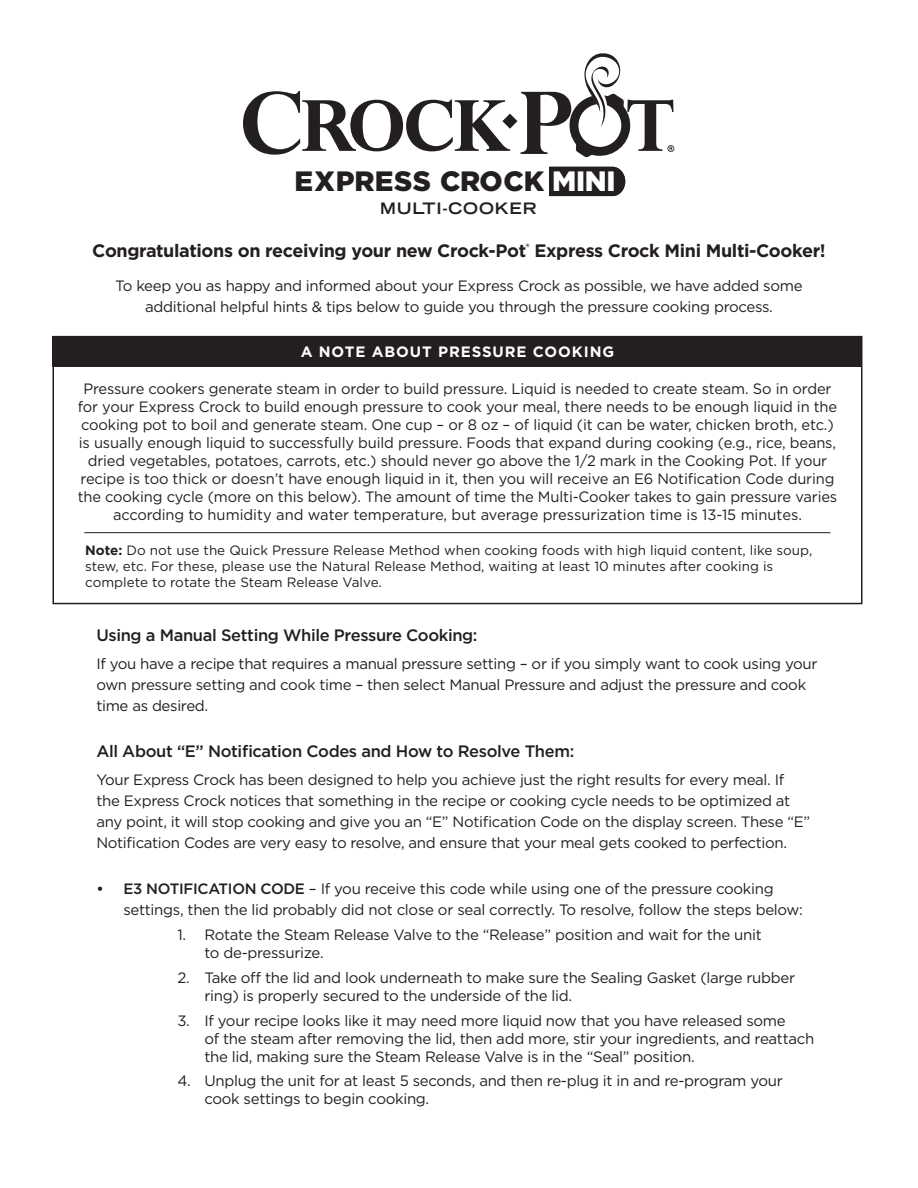
<style>
.page{position:relative;width:918px;height:1188px;background:#fff}
.page>*{position:absolute;margin:0;border:0;box-sizing:border-box;transform-origin:0 0}
.t1{font:900 27.9px "Gotham";letter-spacing:.005em;color:#231f20}
.Subtitle_Steam{font:700 18px "Gotham";letter-spacing:-.02em;color:#231f20}
.Subtitle_Steam-2{font:500 16.5px "Gotham";letter-spacing:-.02em;color:#231f20}
.t2{font:700 expanded 15.75px "Trade Gothic LH";letter-spacing:.05em;color:#231f20}
.Subtitle_Steam-3{font:15px/18px "Gotham";letter-spacing:-.02em;color:#231f20}
.Subtitle_Steam-4{font:700 15px "Gotham";letter-spacing:.06em;color:#fff}
.t3{font:13.5px/16.2px "Gotham";color:#231f20}
.s1{color:#fff}
.s2{font-weight:700}
.s3{font-weight:500}
</style>
<div class="page">
<div style="left:52px;top:336px;width:810px;height:30px;background:#231f20"></div>
<div style="left:52px;top:336px;width:810px;height:268px;border:2px solid #231f20"></div>
<hr style="left:84px;top:532px;width:747px;height:1px;background:#231f20">
<svg style="left:243px;top:53px;width:431px;height:105px"></svg>
<div style="left:549px;top:167px;width:76px;height:29px;background:#231f20"></div>
<p class="t1" style="left:295px;top:165px;width:323px">EXPRESS CROCK <span class="s1">MINI</span></p>
<p class="t2" style="left:380px;top:198px;width:158px">MULTI-COOKER</p>
<p class="Subtitle_Steam" style="left:92px;top:239px;width:735px">Congratulations on receiving your new Crock-Pot<sup>®</sup> Express Crock Mini Multi-Cooker!</p>
<p class="Subtitle_Steam-3" style="left:115px;top:275px;width:689px;line-height:21px;text-align:center">To keep you as happy and informed about your Express Crock as possible, we have added some additional helpful hints &amp; tips below to guide you through the pressure cooking process.</p>
<p class="Subtitle_Steam-4" style="left:301px;top:342px;width:315px">A NOTE ABOUT PRESSURE COOKING</p>
<p class="Subtitle_Steam-3" style="left:78px;top:379px;width:761px;text-align:center">Pressure cookers generate steam in order to build pressure. Liquid is needed to create steam. So in order for your Express Crock to build enough pressure to cook your meal, there needs to be enough liquid in the cooking pot to boil and generate steam. One cup – or 8 oz – of liquid (it can be water, chicken broth, etc.) is usually enough liquid to successfully build pressure. Foods that expand during cooking (e.g., rice, beans, dried vegetables, potatoes, carrots, etc.) should never go above the 1/2 mark in the Cooking Pot. If your recipe is too thick or doesn’t have enough liquid in it, then you will receive an E6 Notification Code during the cooking cycle (more on this below). The amount of time the Multi-Cooker takes to gain pressure varies according to humidity and water temperature, but average pressurization time is 13-15 minutes.</p>
<p class="t3" style="left:85px;top:542px;width:729px"><span class="s2">Note:</span> Do not use the Quick Pressure Release Method when cooking foods with high liquid content, like soup, stew, etc. For these, please use the Natural Release Method, waiting at least 10 minutes after cooking is complete to rotate the Steam Release Valve.</p>
<p class="Subtitle_Steam-2" style="left:96px;top:626px;width:383px">Using a Manual Setting While Pressure Cooking:</p>
<p class="Subtitle_Steam-3" style="left:96px;top:653px;width:723px;line-height:21px">If you have a recipe that requires a manual pressure setting – or if you simply want to cook using your own pressure setting and cook time – then select Manual Pressure and adjust the pressure and cook time as desired.</p>
<p class="Subtitle_Steam-2" style="left:96px;top:742px;width:479px">All About “E” Notification Codes and How to Resolve Them:</p>
<p class="Subtitle_Steam-3" style="left:96px;top:769px;width:715px;line-height:21px">Your Express Crock has been designed to help you achieve just the right results for every meal. If the Express Crock notices that something in the recipe or cooking cycle needs to be optimized at any point, it will stop cooking and give you an “E” Notification Code on the display screen. These “E” Notification Codes are very easy to resolve, and ensure that your meal gets cooked to perfection.</p>
<p class="Subtitle_Steam-3" style="left:123px;top:878px;width:681px;line-height:21px;text-indent:-27px"><span class="s3">• E3 NOTIFICATION CODE</span> – If you receive this code while using one of the pressure cooking settings, then the lid probably did not close or seal correctly. To resolve, follow the steps below:</p>
<p class="Subtitle_Steam-3" style="left:204px;top:926px;width:559px;text-indent:-27px">1. Rotate the Steam Release Valve to the “Release” position and wait for the unit to de-pressurize.</p>
<p class="Subtitle_Steam-3" style="left:204px;top:968px;width:592px;text-indent:-27px">2. Take off the lid and look underneath to make sure the Sealing Gasket (large rubber ring) is properly secured to the underside of the lid.</p>
<p class="Subtitle_Steam-3" style="left:204px;top:1011px;width:612px;text-indent:-27px">3. If your recipe looks like it may need more liquid now that you have released some<br>of the steam after removing the lid, then add more, stir your ingredients, and reattach the lid, making sure the Steam Release Valve is in the “Seal” position.</p>
<p class="Subtitle_Steam-3" style="left:204px;top:1072px;width:580px;text-indent:-27px">4. Unplug the unit for at least 5 seconds, and then re-plug it in and re-program your cook settings to begin cooking.</p>
</div>
